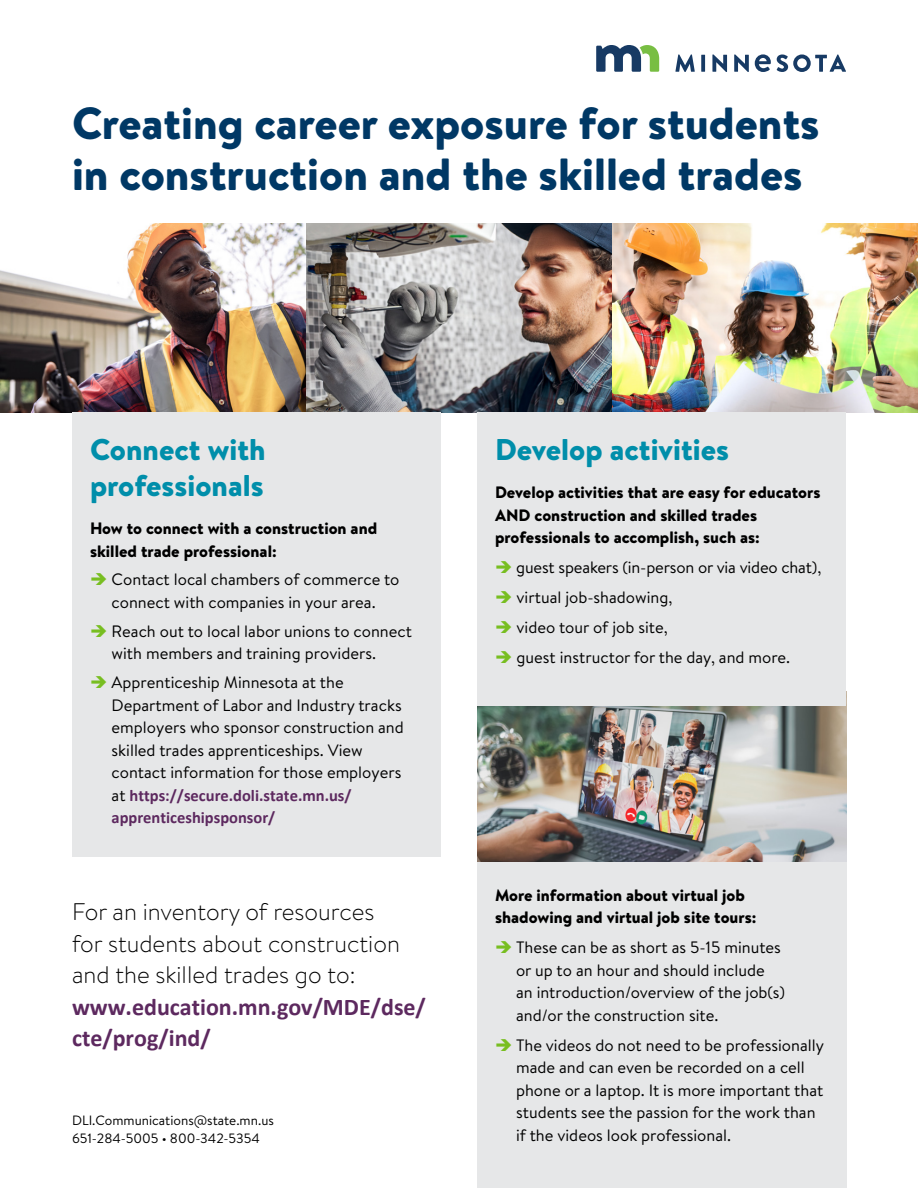
<style>
.page{position:relative;width:918px;height:1188px;background:#fff}
.page>*{position:absolute;margin:0;border:0;box-sizing:border-box;transform-origin:0 0}
.Page_head{font:900 45px/51px "Brandon Text";color:#003865}
.t1{font:900 30px/36px "Brandon Text";color:#008eaa}
.t2{font:300 24px/31.3px "Brandon Text";color:#000}
.t3{font:16.5px/22.5px "Brandon Text";color:#000}
.Intro_text{font:900 16.5px/22.5px "Brandon Text";color:#000}
.t4{font:13.5px/18px "Brandon Text";color:#000}
.s1{color:#78be21}
.s2{font-family:"Calibri";font-weight:700;color:#5d295f}
</style>
<div class="page">
<img style="left:0;top:223px;width:918px;height:189px">
<img style="left:477px;top:706px;width:369px;height:156px">
<svg style="left:596px;top:45px;width:63px;height:27px"></svg>
<svg style="left:675px;top:54px;width:20px;height:18px"></svg>
<svg style="left:701px;top:55px;width:4px;height:17px"></svg>
<svg style="left:712px;top:54px;width:15px;height:18px"></svg>
<svg style="left:734px;top:54px;width:15px;height:18px"></svg>
<svg style="left:777px;top:54px;width:69px;height:18px"></svg>
<svg style="left:755px;top:54px;width:16px;height:18px"></svg>
<div style="left:477px;top:862px;width:369px;height:326px;background:#e6e7e8"></div>
<div style="left:72px;top:412px;width:369px;height:445px;background:#e6e7e8"></div>
<div style="left:477px;top:412px;width:369px;height:294px;background:#e6e7e8"></div>
<h1 class="Page_head" style="left:72px;top:98px;width:749px">Creating career exposure for students in construction and the skilled trades</h1>
<h2 class="t1" style="left:90px;top:432px;width:177px">Connect with professionals</h2>
<p class="Intro_text" style="left:90px;top:517px;width:289px">How to connect with a construction and skilled trade professional:</p>
<p class="t3" style="left:90px;top:568px;width:311px;text-align:center"><span class="s1">➔</span> Contact local chambers of commerce to connect with companies in your area.</p>
<p class="t3" style="left:112px;top:619px;width:302px;text-indent:-22px"><span class="s1">➔</span> Reach out to local labor unions to connect with members and training providers.</p>
<p class="t3" style="left:112px;top:671px;width:294px;text-indent:-22px"><span class="s1">➔</span> Apprenticeship Minnesota at the Department of Labor and Industry tracks employers who sponsor construction and skilled trades apprenticeships. View contact information for those employers at <span class="s2">https://secure.doli.state.mn.us/ apprenticeshipsponsor/</span></p>
<p class="t2" style="left:72px;top:896px;width:355px">For an inventory of resources<br>for students about construction and the skilled trades go to: <span class="s2">www.education.mn.gov/MDE/dse/ cte/prog/ind/</span></p>
<p class="t4" style="left:72px;top:1111px;width:203px">DLI.Communications@state.mn.us<br>651-284-5005 • 800-342-5354</p>
<h2 class="t1" style="left:495px;top:432px;width:236px">Develop activities</h2>
<p class="Intro_text" style="left:495px;top:481px;width:327px">Develop activities that are easy for educators<br>AND construction and skilled trades professionals to accomplish, such as:</p>
<p class="t3" style="left:495px;top:555px;width:328px"><span class="s1">➔</span> guest speakers (in-person or via video chat),</p>
<p class="t3" style="left:495px;top:585px;width:179px"><span class="s1">➔</span> virtual job-shadowing,</p>
<p class="t3" style="left:495px;top:615px;width:174px"><span class="s1">➔</span> video tour of job site,</p>
<p class="t3" style="left:495px;top:645px;width:297px"><span class="s1">➔</span> guest instructor for the day, and more.</p>
<p class="Intro_text" style="left:495px;top:883px;width:263px">More information about virtual job shadowing and virtual job site tours:</p>
<p class="t3" style="left:516px;top:936px;width:270px;text-indent:-21px"><span class="s1">➔</span> These can be as short as 5-15 minutes or up to an hour and should include an introduction/overview of the job(s) and/or the construction site.</p>
<p class="t3" style="left:516px;top:1033px;width:309px;text-indent:-21px"><span class="s1">➔</span> The videos do not need to be professionally made and can even be recorded on a cell phone or a laptop. It is more important that students see the passion for the work than if the videos look professional.</p>
</div>
